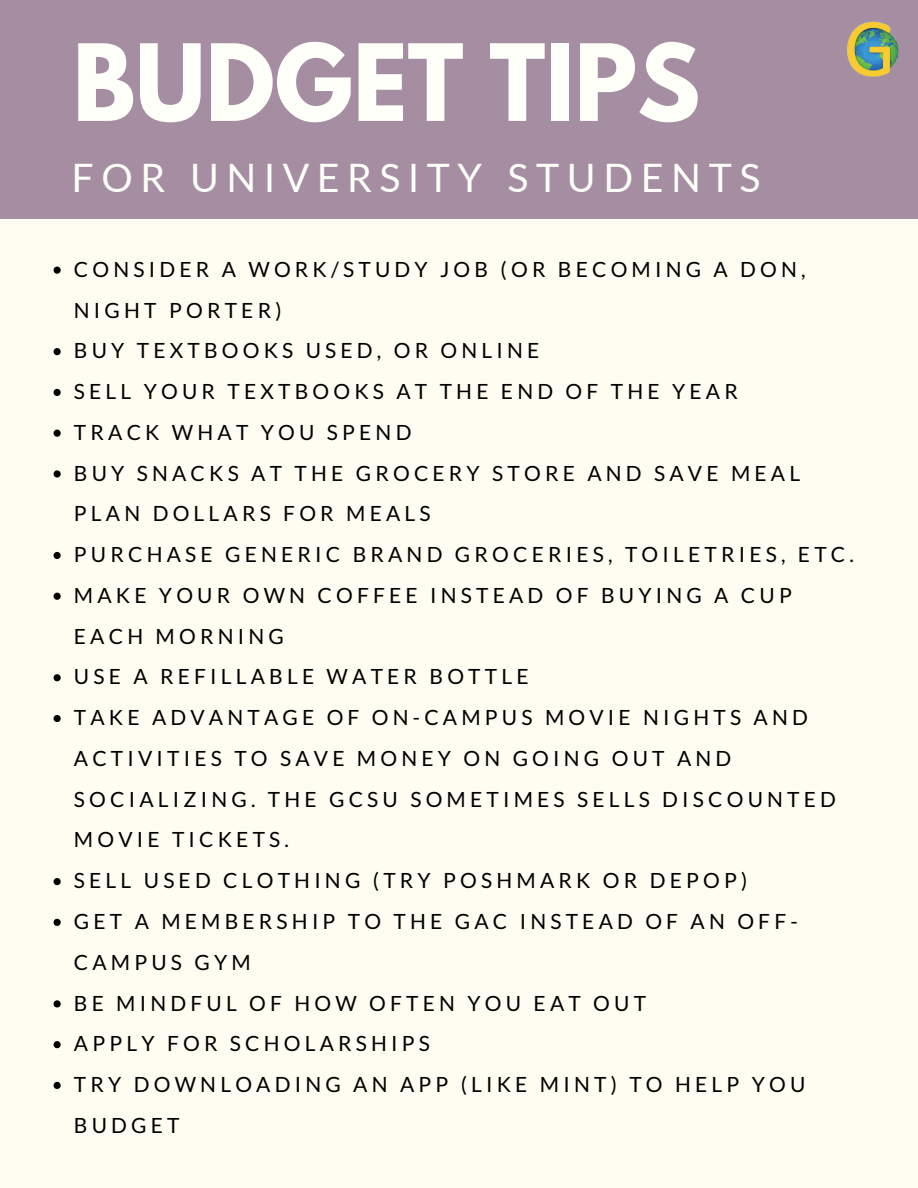
<style>
.page{position:relative;width:918px;height:1188px;background:#fffcf1}
.page>*{position:absolute;margin:0;border:0;box-sizing:border-box;transform-origin:0 0}
.t1{font:700 94.2px "League Spartan";color:#fffff9}
.t2{font:39.15px "Lato";letter-spacing:.195em;color:#fffff9}
.t3{font:21px/40.8px "Lato";letter-spacing:.2em;color:#000}
</style>
<div class="page">
<div style="left:0;top:0;width:918px;height:219px;background:#a58ea1"></div>
<svg style="left:54px;top:267px;width:7px;height:7px"></svg>
<svg style="left:54px;top:348px;width:7px;height:7px"></svg>
<svg style="left:54px;top:389px;width:7px;height:7px"></svg>
<svg style="left:54px;top:430px;width:7px;height:7px"></svg>
<svg style="left:54px;top:470px;width:7px;height:8px"></svg>
<svg style="left:54px;top:552px;width:7px;height:7px"></svg>
<svg style="left:54px;top:593px;width:7px;height:7px"></svg>
<svg style="left:54px;top:674px;width:7px;height:7px"></svg>
<svg style="left:54px;top:715px;width:7px;height:7px"></svg>
<svg style="left:54px;top:878px;width:7px;height:7px"></svg>
<svg style="left:54px;top:919px;width:7px;height:7px"></svg>
<svg style="left:54px;top:1000px;width:7px;height:7px"></svg>
<svg style="left:54px;top:1041px;width:7px;height:7px"></svg>
<svg style="left:54px;top:1082px;width:7px;height:7px"></svg>
<img style="left:847px;top:21px;width:52px;height:56px">
<p class="t1" style="left:73px;top:36px;width:629px">BUDGET TIPS</p>
<p class="t2" style="left:72px;top:154px;width:691px">FOR UNIVERSITY STUDENTS</p>
<p class="t3" style="left:74px;top:248px;width:733px">CONSIDER A WORK/STUDY JOB (OR BECOMING A DON,<br>NIGHT PORTER)</p>
<p class="t3" style="left:74px;top:330px;width:467px">BUY TEXTBOOKS USED, OR ONLINE</p>
<p class="t3" style="left:74px;top:371px;width:665px">SELL YOUR TEXTBOOKS AT THE END OF THE YEAR</p>
<p class="t3" style="left:74px;top:411px;width:339px">TRACK WHAT YOU SPEND</p>
<p class="t3" style="left:74px;top:452px;width:728px">BUY SNACKS AT THE GROCERY STORE AND SAVE MEAL<br>PLAN DOLLARS FOR MEALS</p>
<p class="t3" style="left:74px;top:534px;width:782px">PURCHASE GENERIC BRAND GROCERIES, TOILETRIES, ETC.</p>
<p class="t3" style="left:74px;top:574px;width:719px">MAKE YOUR OWN COFFEE INSTEAD OF BUYING A CUP<br>EACH MORNING</p>
<p class="t3" style="left:74px;top:656px;width:456px">USE A REFILLABLE WATER BOTTLE</p>
<p class="t3" style="left:74px;top:697px;width:764px">TAKE ADVANTAGE OF ON-CAMPUS MOVIE NIGHTS AND ACTIVITIES TO SAVE MONEY ON GOING OUT AND SOCIALIZING. THE GCSU SOMETIMES SELLS DISCOUNTED MOVIE TICKETS.</p>
<p class="t3" style="left:74px;top:860px;width:675px">SELL USED CLOTHING (TRY POSHMARK OR DEPOP)</p>
<p class="t3" style="left:74px;top:900px;width:725px">GET A MEMBERSHIP TO THE GAC INSTEAD OF AN OFF-<br>CAMPUS GYM</p>
<p class="t3" style="left:74px;top:982px;width:574px">BE MINDFUL OF HOW OFTEN YOU EAT OUT</p>
<p class="t3" style="left:74px;top:1023px;width:358px">APPLY FOR SCHOLARSHIPS</p>
<p class="t3" style="left:74px;top:1064px;width:733px">TRY DOWNLOADING AN APP (LIKE MINT) TO HELP YOU<br>BUDGET</p>
</div>
